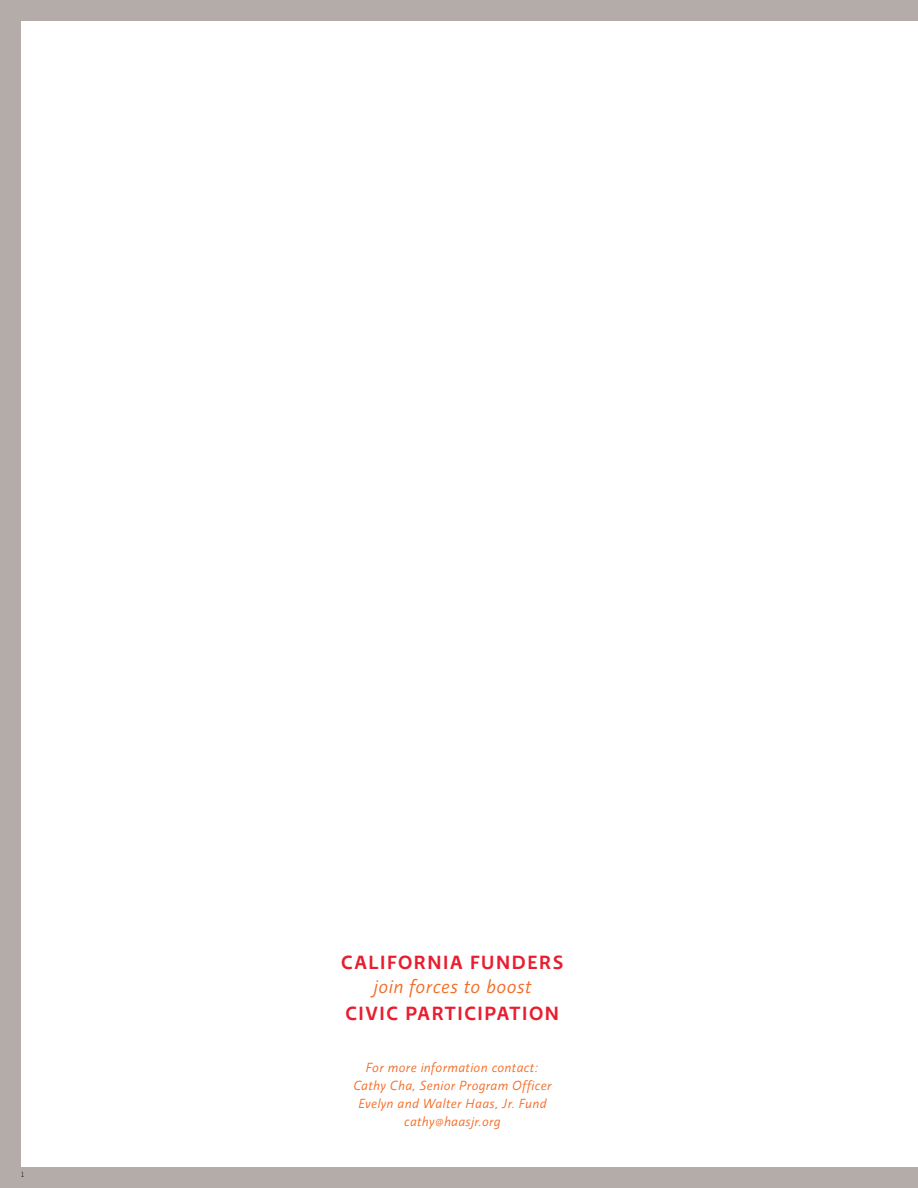
<style>
.page{position:relative;width:918px;height:1188px;background:#b3aca8}
.page>*{position:absolute;margin:0;border:0;box-sizing:border-box;transform-origin:0 0}
.t1{font:600 19.5px "Relato Sans OT";letter-spacing:.175em;color:#e91d2f}
.t2{font:italic 19.5px "Relato Sans OT";letter-spacing:.05em;color:#f36d26}
.t3{font:italic 13.5px/18px "Relato Sans OT";letter-spacing:.05em;color:#f36d26;text-align:center}
.t4{font:300 7.5px "Relato Sans OT";color:#000}
.s1{font-size:10.5px}
</style>
<div class="page">
<div style="left:21px;top:21px;width:897px;height:1146px;background:#fff"></div>
<p class="t4" style="left:21px;top:1170px;width:5px">1</p>
<h1 class="t1" style="left:341px;top:951px;width:224px">CALIFORNIA FUNDERS</h1>
<h1 class="t2" style="left:373px;top:975px;width:159px">join forces to boost</h1>
<h1 class="t1" style="left:345px;top:1002px;width:215px">CIVIC PARTICIPATION</h1>
<p class="t3" style="left:353px;top:1058px;width:199px">For more information contact:<br>Cathy Cha, Senior Program Officer<br>Evelyn and Walter Haas, Jr. Fund cathy<span class="s1">@</span>haasjr.org</p>
</div>
